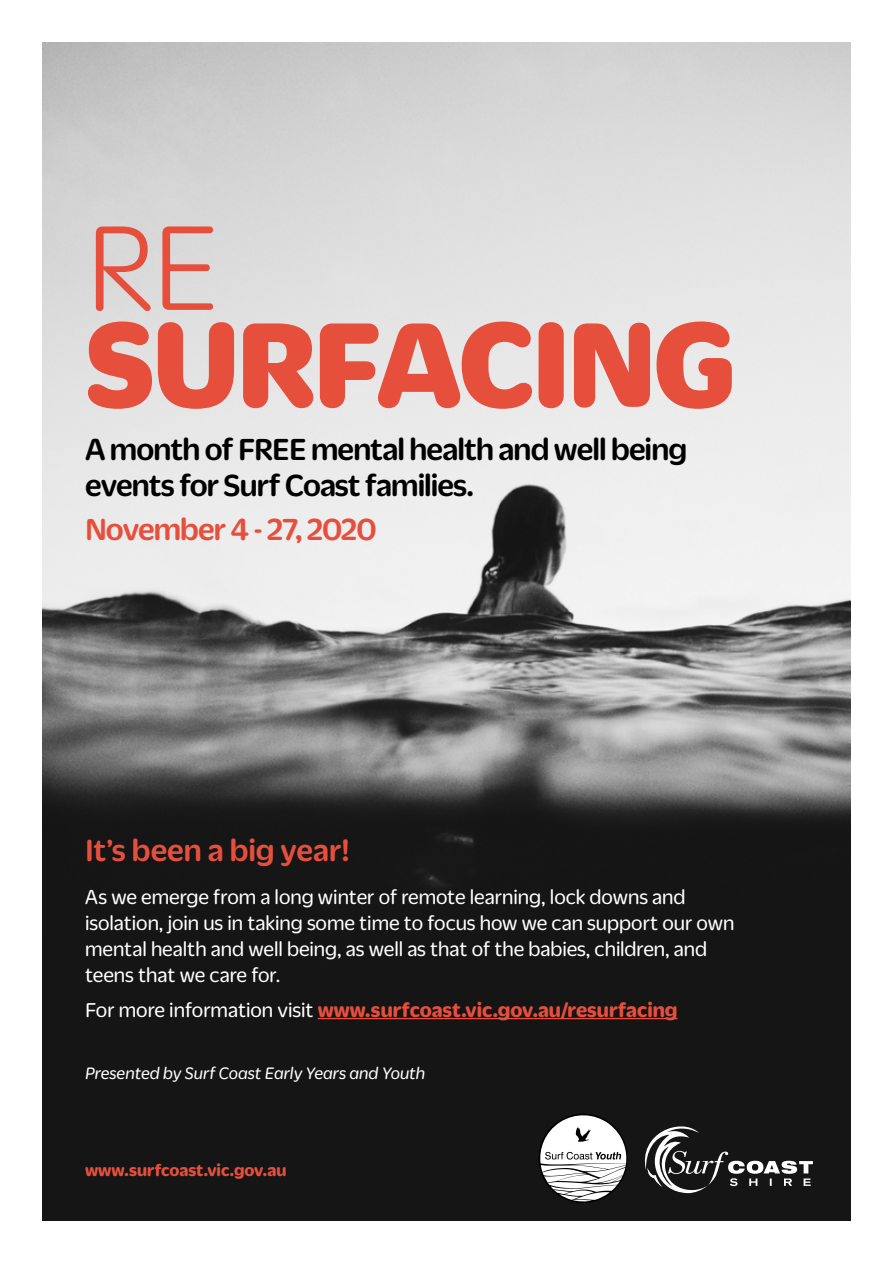
<style>
.page{position:relative;width:893px;height:1263px;background:#fff}
.page>*{position:absolute;margin:0;border:0;box-sizing:border-box;transform-origin:0 0}
.t1{font:900 130.5px "Duplicate Soft";letter-spacing:-.02em;color:#e74f3d}
.t2{font:300 130.5px "Duplicate Soft";color:#e74f3d}
.t3{font:500 33px/36px "Duplicate Soft";letter-spacing:-.025em;color:#000}
.t4{font:500 33px "Duplicate Soft";color:#e74f3d}
.t5{font:500 33px "Duplicate Soft";letter-spacing:-.025em;color:#e74f3d}
.t6{font:21.75px/26.1px "Duplicate Soft";color:#fff}
.t7{font:700 21.75px "Duplicate Soft";color:#e74f3d}
.t8{font:italic 18px "Duplicate Soft";color:#fff}
.t9{font:700 18px "Duplicate Soft";color:#e74f3d}
.s1{font-weight:400;color:#fff}
</style>
<div class="page">
<img style="left:43px;top:43px;width:807px;height:1177px">
<hr style="left:318px;top:1018px;width:360px;height:1px;background:#e74f3d">
<svg style="left:645px;top:1126px;width:168px;height:67px;background:#3e3e3e"></svg>
<svg style="left:539px;top:1114px;width:89px;height:89px"></svg>
<h1 class="t2" style="left:86px;top:183px;width:137px">RE</h1>
<h1 class="t1" style="left:86px;top:266px;width:652px">SURFACING</h1>
<h2 class="t3" style="left:85px;top:428px;width:604px">A month of FREE mental health and well being events for Surf Coast families.</h2>
<h2 class="t5" style="left:85px;top:506px;width:293px">November 4 - 27, 2020</h2>
<h2 class="t4" style="left:85px;top:827px;width:266px">It’s been a big year!</h2>
<p class="t6" style="left:85px;top:882px;width:651px">As we emerge from a long winter of remote learning, lock downs and isolation, join us in taking some time to focus how we can support our own mental health and well being, as well as that of the babies, children, and teens that we care for.</p>
<p class="t7" style="left:85px;top:994px;width:594px"><span class="s1">For more information visit</span> www.surfcoast.vic.gov.au/resurfacing</p>
<p class="t8" style="left:85px;top:1061px;width:342px">Presented by Surf Coast Early Years and Youth</p>
<p class="t9" style="left:85px;top:1157px;width:203px">www.surfcoast.vic.gov.au</p>
</div>
